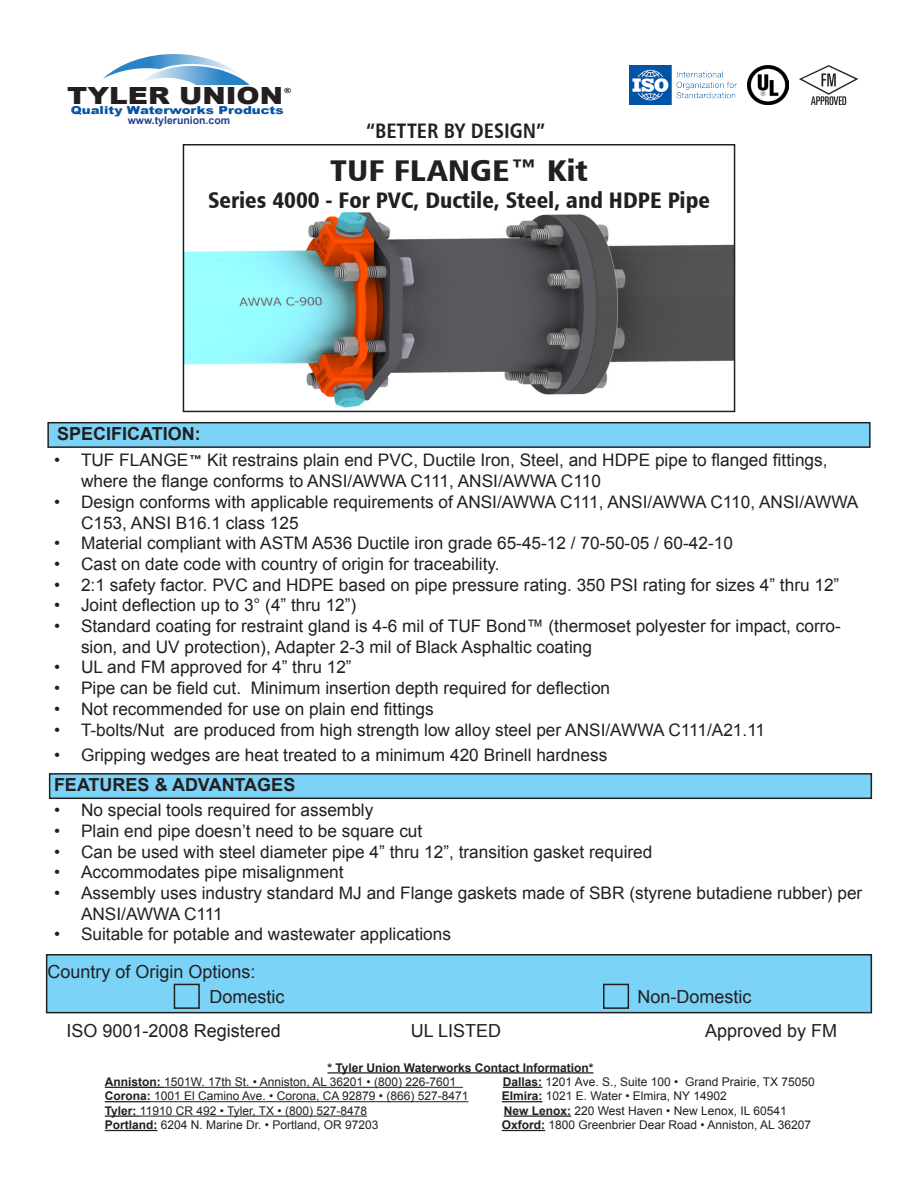
<style>
.page{position:relative;width:918px;height:1188px;background:#fff}
.page>*{position:absolute;margin:0;border:0;box-sizing:border-box;transform-origin:0 0}
.t1{font:30px "Humanist 777 BT Black Condensed B";color:#231f20;scale:1.13 1}
.t2{font:900 23.7px "Arial";color:#231f20;scale:1.18 1}
.t3{font:22.5px "Humanist 777 BT Black Condensed B";color:#231f20}
.t4{font:21px "Humanist 777 BT Bold Condensed B";color:#231f20}
.t5{font:18px "Arial";color:#231f20}
.t6{font:700 18px "Arial";color:#231f20}
.t7{font:17.25px/20.7px "Arial";color:#231f20}
.t8{font:12px "Arial";color:#231f20}
.t9{font:700 12px "Arial";color:#231f20}
.t10{font:900 11.1px "Arial";color:#0953a5;scale:1.21 1}
.t11{font:700 10.5px "Arial";color:#253f8e}
.t12{font:900 7.05px "Arial";color:#231f20;scale:1.27 1}
.s1{font-family:"Humanist 777 BT Black Condensed B";font-size:15px}
.s2{font-weight:700}
</style>
<div class="page">
<img style="left:184px;top:212px;width:551px;height:210px">
<div style="left:183px;top:144px;width:552px;height:268px;border:2px solid #231f20"></div>
<svg style="left:103px;top:54px;width:147px;height:32px"></svg>
<div style="left:47px;top:955px;width:824px;height:58px;background:#7bd3f7"></div>
<div style="left:46px;top:954px;width:826px;height:59px;border:2px solid #231f20"></div>
<div style="left:174px;top:984px;width:26px;height:25px;border:2px solid #231f20"></div>
<div style="left:603px;top:984px;width:26px;height:25px;border:2px solid #231f20"></div>
<div style="left:50px;top:774px;width:821px;height:24px;background:#7bd3f7"></div>
<div style="left:49px;top:773px;width:823px;height:26px;border:2px solid #231f20"></div>
<div style="left:48px;top:423px;width:822px;height:24px;background:#7bd3f7"></div>
<div style="left:47px;top:422px;width:824px;height:26px;border:2px solid #231f20"></div>
<hr style="left:327px;top:1072px;width:267px;height:2px;background:#231f20">
<hr style="left:105px;top:1087px;width:59px;height:1px;background:#231f20">
<hr style="left:164px;top:1087px;width:299px;height:1px;background:#231f20">
<hr style="left:503px;top:1087px;width:39px;height:1px;background:#231f20">
<hr style="left:105px;top:1101px;width:46px;height:1px;background:#231f20">
<hr style="left:151px;top:1101px;width:317px;height:1px;background:#231f20">
<hr style="left:502px;top:1101px;width:41px;height:1px;background:#231f20">
<hr style="left:105px;top:1115px;width:35px;height:2px;background:#231f20">
<hr style="left:140px;top:1116px;width:227px;height:1px;background:#231f20">
<hr style="left:504px;top:1115px;width:67px;height:2px;background:#231f20">
<hr style="left:105px;top:1130px;width:52px;height:1px;background:#231f20">
<hr style="left:502px;top:1130px;width:43px;height:1px;background:#231f20">
<img style="left:629px;top:66px;width:107px;height:38px">
<img style="left:748px;top:66px;width:40px;height:38px">
<img style="left:800px;top:66px;width:58px;height:38px">
<p class="t2" style="left:67px;top:78px;width:184px">TYLER UNION</p>
<p class="t12" style="left:284px;top:85px;width:7px">®</p>
<p class="t10" style="left:71px;top:102px;width:177px">Quality Waterworks Products</p>
<p class="t11" style="left:128px;top:114px;width:104px">www.tylerunion.com</p>
<p class="t4" style="left:366px;top:118px;width:180px">“BETTER BY DESIGN”</p>
<p class="t1" style="left:330px;top:151px;width:229px">TUF FLANGE™ Kit</p>
<p class="t3" style="left:208px;top:185px;width:503px">Series 4000 - For PVC, Ductile, Steel, and HDPE Pipe</p>
<p class="t6" style="left:57px;top:421px;width:145px">SPECIFICATION:</p>
<p class="t7" style="left:81px;top:450px;width:748px;text-indent:-27px">• TUF FLANGE<span class="s1">™</span> Kit restrains plain end PVC, Ductile Iron, Steel, and HDPE pipe to flanged fittings, where the flange conforms to ANSI/AWWA C111, ANSI/AWWA C110</p>
<p class="t7" style="left:81px;top:492px;width:779px;text-indent:-27px">• Design conforms with applicable requirements of ANSI/AWWA C111, ANSI/AWWA C110, ANSI/AWWA<br>C153, ANSI B16.1 class 125</p>
<p class="t7" style="left:54px;top:533px;width:680px">• Material compliant with ASTM A536 Ductile iron grade 65-45-12 / 70-50-05 / 60-42-10</p>
<p class="t7" style="left:54px;top:554px;width:447px">• Cast on date code with country of origin for traceability.</p>
<p class="t7" style="left:54px;top:574px;width:787px">• 2:1 safety factor. PVC and HDPE based on pipe pressure rating. 350 PSI rating for sizes 4” thru 12”</p>
<p class="t7" style="left:54px;top:595px;width:304px">• Joint deflection up to 3° (4” thru 12”)</p>
<p class="t7" style="left:81px;top:616px;width:761px;text-indent:-27px">• Standard coating for restraint gland is 4-6 mil of TUF Bond™ (thermoset polyester for impact, corro&shy;sion, and UV protection), Adapter 2-3 mil of Black Asphaltic coating</p>
<p class="t7" style="left:54px;top:657px;width:299px">• UL and FM approved for 4” thru 12”</p>
<p class="t7" style="left:54px;top:678px;width:558px">• Pipe can be field cut. Minimum insertion depth required for deflection</p>
<p class="t7" style="left:54px;top:699px;width:381px">• Not recommended for use on plain end fittings</p>
<p class="t7" style="left:54px;top:719px;width:713px">• T-bolts/Nut are produced from high strength low alloy steel per ANSI/AWWA C111/A21.11</p>
<p class="t7" style="left:54px;top:745px;width:555px">• Gripping wedges are heat treated to a minimum 420 Brinell hardness</p>
<p class="t7" style="left:54px;top:800px;width:321px">• No special tools required for assembly</p>
<p class="t7" style="left:54px;top:821px;width:370px">• Plain end pipe doesn’t need to be square cut</p>
<p class="t7" style="left:54px;top:841px;width:600px">• Can be used with steel diameter pipe 4” thru 12”, transition gasket required</p>
<p class="t7" style="left:54px;top:862px;width:291px">• Accommodates pipe misalignment</p>
<p class="t7" style="left:81px;top:883px;width:783px;text-indent:-27px">• Assembly uses industry standard MJ and Flange gaskets made of SBR (styrene butadiene rubber) per<br>ANSI/AWWA C111</p>
<p class="t7" style="left:54px;top:924px;width:399px">• Suitable for potable and wastewater applications</p>
<p class="t5" style="left:47px;top:960px;width:210px">Country of Origin Options:</p>
<p class="t5" style="left:209px;top:985px;width:77px">Domestic</p>
<p class="t5" style="left:637px;top:985px;width:116px">Non-Domestic</p>
<p class="t6" style="left:54px;top:773px;width:243px">FEATURES &amp; ADVANTAGES</p>
<p class="t5" style="left:67px;top:1019px;width:216px">ISO 9001-2008 Registered</p>
<p class="t5" style="left:411px;top:1019px;width:92px">UL LISTED</p>
<p class="t5" style="left:705px;top:1019px;width:134px">Approved by FM</p>
<p class="t9" style="left:327px;top:1059px;width:268px">* Tyler Union Waterworks Contact Information*</p>
<p class="t8" style="left:105px;top:1074px;width:353px"><span class="s2">Anniston:</span> 1501W. 17th St. • Anniston, AL 36201 • (800) 226-7601</p>
<p class="t8" style="left:503px;top:1074px;width:313px"><span class="s2">Dallas:</span> 1201 Ave. S., Suite 100 • Grand Prairie, TX 75050</p>
<p class="t8" style="left:105px;top:1088px;width:365px"><span class="s2">Corona:</span> 1001 El Camino Ave. • Corona, CA 92879 • (866) 527-8471</p>
<p class="t8" style="left:502px;top:1088px;width:226px"><span class="s2">Elmira:</span> 1021 E. Water • Elmira, NY 14902</p>
<p class="t8" style="left:105px;top:1103px;width:264px"><span class="s2">Tyler:</span> 11910 CR 492 • Tyler, TX • (800) 527-8478</p>
<p class="t8" style="left:504px;top:1103px;width:285px"><span class="s2">New Lenox:</span> 220 West Haven • New Lenox, IL 60541</p>
<p class="t8" style="left:105px;top:1117px;width:275px"><span class="s2">Portland:</span> 6204 N. Marine Dr. • Portland, OR 97203</p>
<p class="t8" style="left:502px;top:1117px;width:311px"><span class="s2">Oxford:</span> 1800 Greenbrier Dear Road • Anniston, AL 36207</p>
</div>
